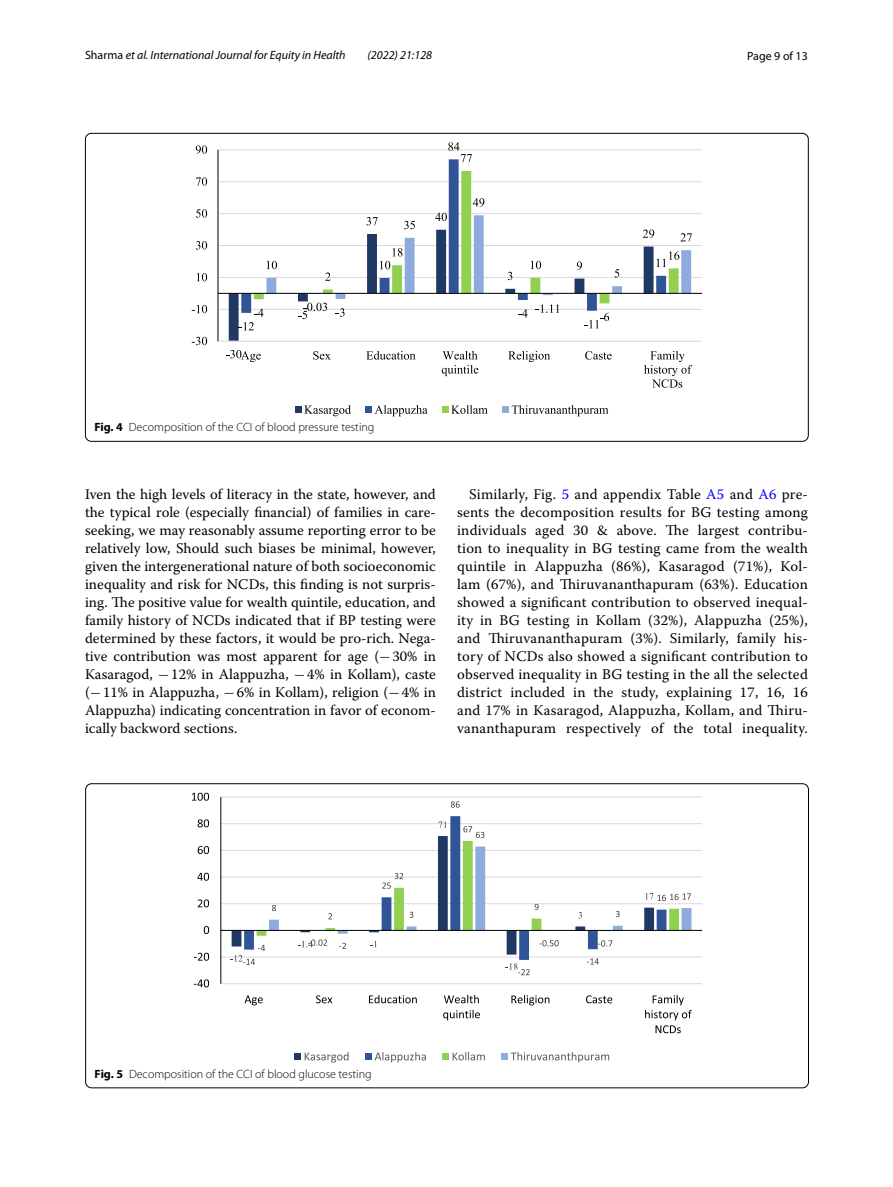
<style>
.page{position:relative;width:893px;height:1187px;background:#fff}
.page>*{position:absolute;margin:0;border:0;box-sizing:border-box;transform-origin:0 0}
.t1{font:14.7px/18px "Warnock Pro";letter-spacing:.01em;color:#000;text-align:justify}
.t2{font:300 12px "Myriad Pro";color:#000}
.t3{font:italic 12px "Myriad Pro";color:#000}
.t4{font:12px "Myriad Pro";color:#000}
.s1{font-style:normal}
.s2{font-weight:700}
.s3{font-family:"MTSY"}
.s4{color:#00f}
</style>
<div class="page">
<hr style="left:218px;top:341px;width:484px;height:1px;background:#d9d9d9">
<hr style="left:218px;top:309px;width:484px;height:1px;background:#d9d9d9">
<hr style="left:218px;top:277px;width:484px;height:1px;background:#d9d9d9">
<hr style="left:218px;top:245px;width:484px;height:1px;background:#d9d9d9">
<hr style="left:218px;top:213px;width:484px;height:1px;background:#d9d9d9">
<hr style="left:218px;top:181px;width:484px;height:1px;background:#d9d9d9">
<hr style="left:218px;top:149px;width:484px;height:1px;background:#d9d9d9">
<svg style="left:229px;top:292px;width:25px;height:48px"></svg>
<svg style="left:439px;top:171px;width:46px;height:42px"></svg>
<hr style="left:218px;top:150px;width:1px;height:191px;background:#000">
<hr style="left:218px;top:293px;width:484px;height:1px;background:#000">
<svg style="left:448px;top:142px;width:24px;height:20px"></svg>
<svg style="left:473px;top:198px;width:11px;height:9px"></svg>
<svg style="left:239px;top:213px;width:453px;height:117px"></svg>
<svg style="left:192px;top:337px;width:15px;height:8px"></svg>
<svg style="left:192px;top:305px;width:15px;height:8px"></svg>
<svg style="left:197px;top:273px;width:10px;height:8px"></svg>
<svg style="left:196px;top:241px;width:11px;height:8px"></svg>
<svg style="left:196px;top:209px;width:11px;height:8px"></svg>
<svg style="left:196px;top:177px;width:11px;height:9px"></svg>
<svg style="left:196px;top:145px;width:11px;height:9px"></svg>
<svg style="left:226px;top:350px;width:35px;height:12px"></svg>
<svg style="left:313px;top:351px;width:17px;height:8px"></svg>
<svg style="left:366px;top:351px;width:49px;height:8px"></svg>
<svg style="left:443px;top:351px;width:34px;height:8px"></svg>
<svg style="left:442px;top:365px;width:36px;height:11px"></svg>
<svg style="left:508px;top:351px;width:42px;height:11px"></svg>
<svg style="left:585px;top:351px;width:27px;height:8px"></svg>
<svg style="left:644px;top:351px;width:48px;height:37px"></svg>
<div style="left:295px;top:407px;width:7px;height:6px;background:#203864"></div>
<svg style="left:304px;top:405px;width:47px;height:11px"></svg>
<svg style="left:366px;top:405px;width:62px;height:11px"></svg>
<svg style="left:442px;top:405px;width:46px;height:9px"></svg>
<svg style="left:503px;top:405px;width:105px;height:11px"></svg>
<hr style="left:221px;top:983px;width:481px;height:1px;background:#d9d9d9">
<hr style="left:221px;top:956px;width:481px;height:1px;background:#d9d9d9">
<hr style="left:221px;top:903px;width:481px;height:1px;background:#d9d9d9">
<hr style="left:221px;top:876px;width:481px;height:1px;background:#d9d9d9">
<hr style="left:221px;top:849px;width:481px;height:1px;background:#d9d9d9">
<hr style="left:221px;top:823px;width:481px;height:1px;background:#d9d9d9">
<hr style="left:221px;top:796px;width:481px;height:1px;background:#d9d9d9">
<hr style="left:221px;top:797px;width:1px;height:186px;background:#000">
<hr style="left:221px;top:930px;width:481px;height:1px;background:#000">
<svg style="left:451px;top:801px;width:9px;height:6px"></svg>
<svg style="left:231px;top:821px;width:460px;height:154px"></svg>
<svg style="left:194px;top:979px;width:15px;height:8px"></svg>
<svg style="left:194px;top:952px;width:15px;height:8px"></svg>
<svg style="left:204px;top:926px;width:5px;height:8px"></svg>
<svg style="left:198px;top:899px;width:11px;height:8px"></svg>
<svg style="left:197px;top:872px;width:12px;height:8px"></svg>
<svg style="left:198px;top:846px;width:11px;height:8px"></svg>
<svg style="left:198px;top:819px;width:11px;height:8px"></svg>
<svg style="left:192px;top:792px;width:17px;height:8px"></svg>
<svg style="left:245px;top:995px;width:18px;height:10px"></svg>
<svg style="left:316px;top:995px;width:16px;height:8px"></svg>
<svg style="left:369px;top:995px;width:48px;height:8px"></svg>
<svg style="left:444px;top:994px;width:35px;height:9px"></svg>
<svg style="left:443px;top:1009px;width:37px;height:11px"></svg>
<svg style="left:511px;top:994px;width:38px;height:11px"></svg>
<svg style="left:586px;top:995px;width:26px;height:8px"></svg>
<svg style="left:645px;top:994px;width:47px;height:39px"></svg>
<div style="left:294px;top:1053px;width:7px;height:7px;background:#203864"></div>
<svg style="left:305px;top:1052px;width:44px;height:10px"></svg>
<div style="left:365px;top:1053px;width:7px;height:7px;background:#2f5597"></div>
<svg style="left:375px;top:1052px;width:51px;height:10px"></svg>
<div style="left:442px;top:1053px;width:7px;height:7px;background:#92d050"></div>
<svg style="left:453px;top:1052px;width:32px;height:8px"></svg>
<div style="left:501px;top:1053px;width:7px;height:7px;background:#8faadc"></div>
<svg style="left:511px;top:1052px;width:98px;height:10px"></svg>
<p class="t3" style="left:85px;top:48px;width:262px"><span class="s1">Sharma</span> et al. International Journal for Equity in Health</p>
<p class="t3" style="left:368px;top:48px;width:66px">(2022) 21:128</p>
<p class="t4" style="left:747px;top:48px;width:62px">Page 9 of 13</p>
<p class="t2" style="left:94px;top:421px;width:282px"><span class="s2">Fig. 4</span> Decomposition of the CCI of blood pressure testing</p>
<p class="t1" style="left:85px;top:485px;width:352px">Iven the high levels of literacy in the state, however, and the typical role (especially financial) of families in care&shy;seeking, we may reasonably assume reporting error to be relatively low, Should such biases be minimal, however, given the intergenerational nature of both socioeconomic inequality and risk for NCDs, this finding is not surpris&shy;ing. The positive value for wealth quintile, education, and family history of NCDs indicated that if BP testing were determined by these factors, it would be pro-rich. Nega&shy;tive contribution was most apparent for age (<span class="s3">−</span>30% in Kasaragod, <span class="s3">−</span>12% in Alappuzha, <span class="s3">−</span>4% in Kollam), caste (<span class="s3">−</span>11% in Alappuzha, <span class="s3">−</span>6% in Kollam), religion (<span class="s3">−</span>4% in Alappuzha) indicating concentration in favor of econom&shy;ically backword sections.</p>
<p class="t1" style="left:457px;top:485px;width:352px;text-indent:12px">Similarly, Fig. <span class="s4">5</span> and appendix Table <span class="s4">A5</span> and <span class="s4">A6</span> pre&shy;sents the decomposition results for BG testing among individuals aged 30 &amp; above. The largest contribu&shy;tion to inequality in BG testing came from the wealth quintile in Alappuzha (86%), Kasaragod (71%), Kol&shy;lam (67%), and Thiruvananthapuram (63%). Education showed a significant contribution to observed inequal&shy;ity in BG testing in Kollam (32%), Alappuzha (25%), and Thiruvananthapuram (3%). Similarly, family his&shy;tory of NCDs also showed a significant contribution to observed inequality in BG testing in the all the selected district included in the study, explaining 17, 16, 16 and 17% in Kasaragod, Alappuzha, Kollam, and Thiru&shy;vananthapuram respectively of the total inequality.</p>
<p class="t2" style="left:95px;top:1066px;width:279px"><span class="s2">Fig. 5</span> Decomposition of the CCI of blood glucose testing</p>
</div>
